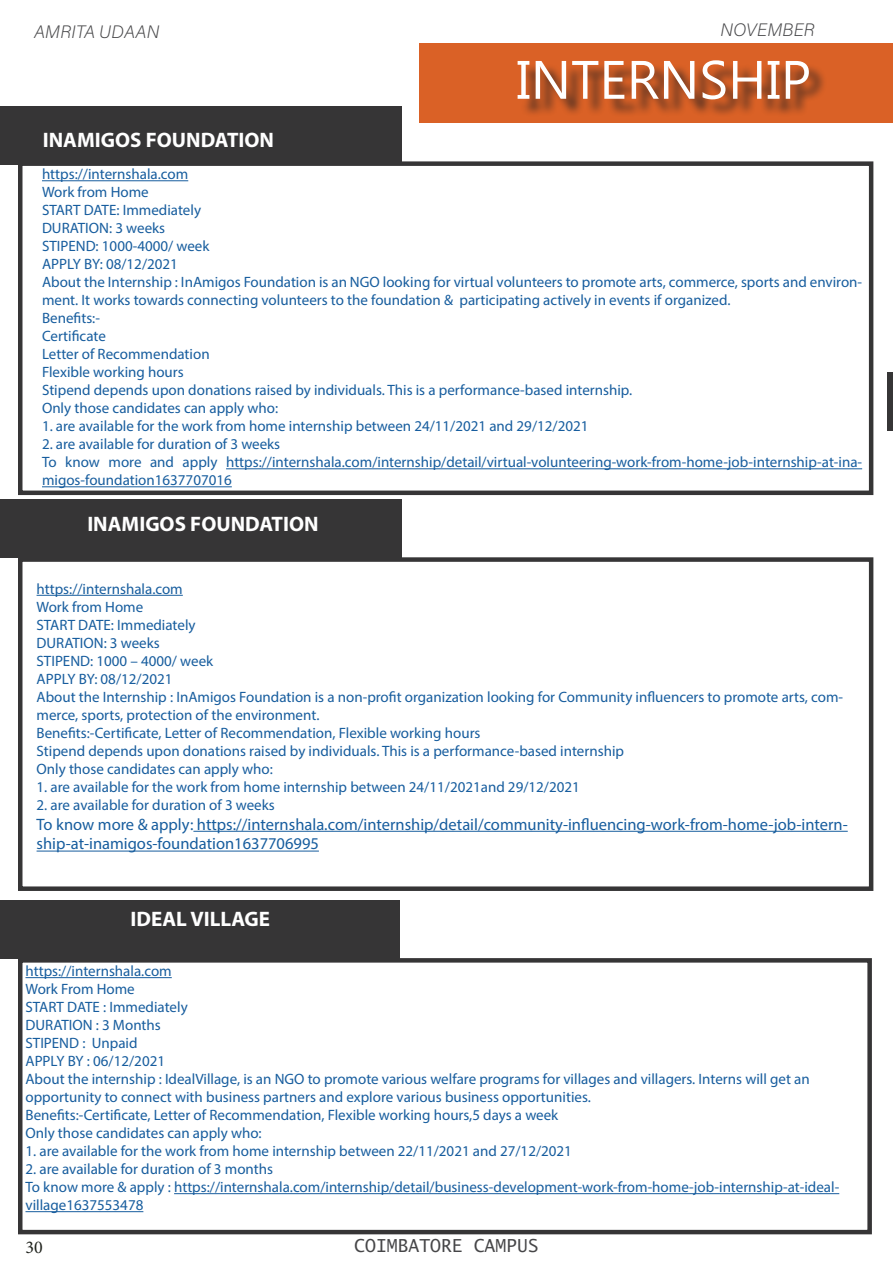
<style>
.page{position:relative;width:893px;height:1263px;background:#fff}
.page>*{position:absolute;margin:0;border:0;box-sizing:border-box;transform-origin:0 0}
.t1{font:54px "Myanmar Text";color:#fff}
.t2{font:700 21px "Myriad Pro";color:#fff}
.t3{font:18px "Acumin Variable Concept";letter-spacing:.01em;color:#464648}
.t4{font:18px "Lucida Sans Typewriter";color:#464648}
.t5{font:18px "Minion Pro";color:#1e211b}
.t6{font:16.5px/19.8px "Myriad Pro";color:#175d9e}
.t7{font:15px/18px "Myriad Pro";color:#175d9e}
</style>
<div class="page">
<div style="left:18px;top:161px;width:855px;height:334px;border:4px solid #363536"></div>
<div style="left:419px;top:43px;width:474px;height:79px;background:#da6126"></div>
<div style="left:520px;top:63px;width:307px;height:55px;background:#231f20;opacity:.75"></div>
<div style="left:0;top:107px;width:401px;height:58px;background:#363536"></div>
<hr style="left:42px;top:180px;width:146px;height:1px;background:#175d9e">
<hr style="left:226px;top:468px;width:636px;height:1px;background:#175d9e">
<hr style="left:42px;top:486px;width:190px;height:1px;background:#175d9e">
<div style="left:0;top:499px;width:401px;height:59px;background:#363536"></div>
<div style="left:0;top:900px;width:400px;height:59px;background:#363536"></div>
<div style="left:18px;top:557px;width:855px;height:334px;border:4px solid #363536"></div>
<div style="left:18px;top:958px;width:854px;height:276px;border:4px solid #363536"></div>
<hr style="left:26px;top:977px;width:146px;height:1px;background:#175d9e">
<hr style="left:174px;top:1193px;width:665px;height:1px;background:#175d9e">
<hr style="left:26px;top:1211px;width:117px;height:1px;background:#175d9e">
<hr style="left:37px;top:595px;width:146px;height:1px;background:#175d9e">
<hr style="left:193px;top:831px;width:655px;height:1px;background:#175d9e">
<hr style="left:37px;top:851px;width:282px;height:1px;background:#175d9e">
<div style="left:887px;top:372px;width:6px;height:58px;background:#363536"></div>
<p class="t3" style="left:34px;top:19px;width:127px">AMRITA UDAAN</p>
<p class="t3" style="left:720px;top:17px;width:96px">NOVEMBER</p>
<h1 class="t1" style="left:516px;top:49px;width:296px">INTERNSHIP</h1>
<h2 class="t2" style="left:43px;top:126px;width:233px">INAMIGOS FOUNDATION</h2>
<p class="t7" style="left:42px;top:165px;width:822px">https://internshala.com<br>Work from Home<br>START DATE: Immediately<br>DURATION: 3 weeks<br>STIPEND: 1000-4000/ week<br>APPLY BY: 08/12/2021<br>About the Internship : InAmigos Foundation is an NGO looking for virtual volunteers to promote arts, commerce, sports and environ&shy;ment. It works towards connecting volunteers to the foundation &amp; participating actively in events if organized.<br>Benefits:-<br>Certificate<br>Letter of Recommendation<br>Flexible working hours<br>Stipend depends upon donations raised by individuals. This is a performance-based internship.<br>Only those candidates can apply who:</p>
<p class="t7" style="left:42px;top:417px;width:548px">1. are available for the work from home internship between 24/11/2021 and 29/12/2021</p>
<p class="t7" style="left:42px;top:435px;width:822px">2. are available for duration of 3 weeks<br>To know more and apply https://internshala.com/internship/detail/virtual-volunteering-work-from-home-job-internship-at-ina&shy;migos-foundation1637707016</p>
<h2 class="t2" style="left:87px;top:510px;width:233px">INAMIGOS FOUNDATION</h2>
<p class="t7" style="left:37px;top:579px;width:808px">https://internshala.com<br>Work from Home<br>START DATE: Immediately<br>DURATION: 3 weeks<br>STIPEND: 1000 – 4000/ week<br>APPLY BY: 08/12/2021<br>About the Internship : InAmigos Foundation is a non-profit organization looking for Community influencers to promote arts, com&shy;merce, sports, protection of the environment.<br>Benefits:-Certificate, Letter of Recommendation, Flexible working hours<br>Stipend depends upon donations raised by individuals. This is a performance-based internship<br>Only those candidates can apply who:</p>
<p class="t7" style="left:37px;top:777px;width:545px">1. are available for the work from home internship between 24/11/2021and 29/12/2021</p>
<p class="t7" style="left:37px;top:795px;width:240px">2. are available for duration of 3 weeks</p>
<p class="t6" style="left:37px;top:814px;width:813px">To know more &amp; apply: https://internshala.com/internship/detail/community-influencing-work-from-home-job-intern&shy;ship-at-inamigos-foundation1637706995</p>
<h2 class="t2" style="left:131px;top:905px;width:141px">IDEAL VILLAGE</h2>
<p class="t7" style="left:26px;top:962px;width:786px">https://internshala.com<br>Work From Home<br>START DATE : Immediately<br>DURATION : 3 Months<br>STIPEND : Unpaid<br>APPLY BY : 06/12/2021<br>About the internship : IdealVillage, is an NGO to promote various welfare programs for villages and villagers. Interns will get an opportunity to connect with business partners and explore various business opportunities.<br>Benefits:-Certificate, Letter of Recommendation, Flexible working hours,5 days a week<br>Only those candidates can apply who:</p>
<p class="t7" style="left:26px;top:1142px;width:548px">1. are available for the work from home internship between 22/11/2021 and 27/12/2021</p>
<p class="t7" style="left:26px;top:1160px;width:815px">2. are available for duration of 3 months<br>To know more &amp; apply : https://internshala.com/internship/detail/business-development-work-from-home-job-internship-at-ideal&shy;village1637553478</p>
<p class="t5" style="left:26px;top:1235px;width:19px">30</p>
<p class="t4" style="left:354px;top:1235px;width:186px">COIMBATORE CAMPUS</p>
</div>
